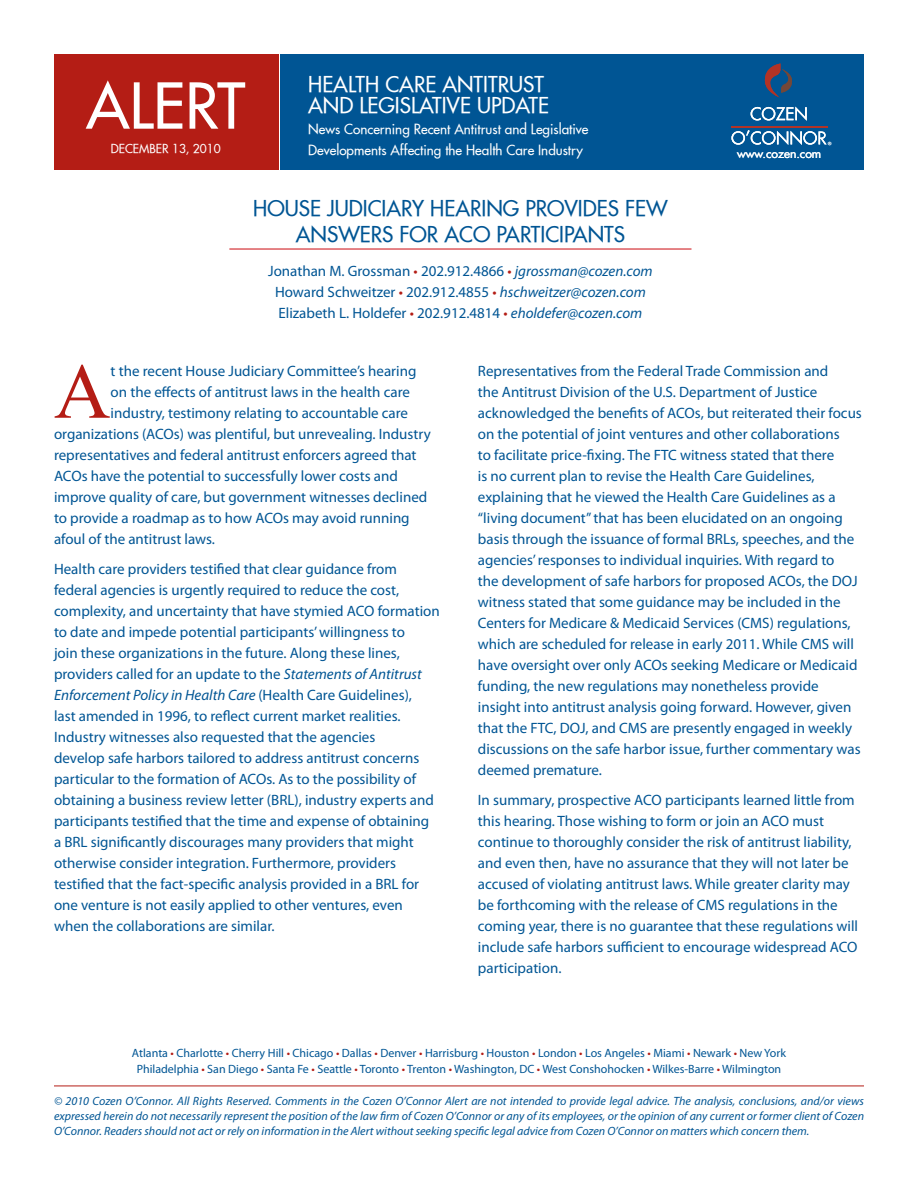
<style>
.page{position:relative;width:918px;height:1188px;background:#fff}
.page>*{position:absolute;margin:0;border:0;box-sizing:border-box;transform-origin:0 0}
.t1{font:78.45px "Times New Roman";color:#b41d15}
.t2{font:61.5px "Futura";color:#fff}
.t3{font:21px/25.5px "Futura";color:#005594}
.t4{font:21px/21px "Futura";color:#fff}
.t5{font:15px/21px "Myriad Pro";color:#005594}
.t6{font:13.5px/21px "Futura";color:#fff}
.t7{font:12.15px "Futura";color:#fff}
.t8{font:italic 12px/15px "Myriad Pro";color:#005594;text-align:justify}
.t9{font:12px/15.8px "Myriad Pro";color:#005594;text-align:center}
.t10{font:12px "Futura";color:#fff}
.t11{font:7.65px "Myriad";color:#fff}
.s1{color:#b41d15}
.s2{font-style:italic}
</style>
<div class="page">
<div style="left:281px;top:55px;width:583px;height:115px;background:#005594"></div>
<div style="left:54px;top:55px;width:224px;height:115px;background:#b41d15"></div>
<svg style="left:751px;top:107px;width:56px;height:14px"></svg>
<svg style="left:731px;top:130px;width:96px;height:15px"></svg>
<hr style="left:731px;top:126px;width:96px;height:1px;background:#b23326">
<svg style="left:764px;top:64px;width:28px;height:34px"></svg>
<hr style="left:229px;top:248px;width:463px;height:2px;background:#d1232a">
<hr style="left:54px;top:1086px;width:810px;height:1px;background:#b41d15">
<h2 class="t2" style="left:86px;top:66px;width:33px">ALERT</h2>
<p class="t10" style="left:111px;top:141px;width:111px">December 13, 2010</p>
<h3 class="t4" style="left:308px;top:74px;width:242px">Health care Antitrust and Legislative Update</h3>
<p class="t6" style="left:308px;top:119px;width:282px">News Concerning Recent Antitrust and Legislative<br>Developments Affecting the Health Care Industry</p>
<h3 class="t3" style="left:296px;top:196px;width:373px;text-indent:-43px">House Judiciary Hearing Provides Few<br>Answers for ACO</h3>
<h3 class="t3" style="left:497px;top:221px;width:130px">Participants</h3>
<p class="t5" style="left:268px;top:260px;width:386px;text-align:center">Jonathan M. Grossman <span class="s1">•</span> 202.912.4866 <span class="s1">•</span> <span class="s2">jgrossman@cozen.com<br></span>Howard Schweitzer <span class="s1">•</span> 202.912.4855 <span class="s1">•</span> <span class="s2">hschweitzer@cozen.com<br></span>Elizabeth L. Holdefer <span class="s1">•</span> 202.912.4814 <span class="s1">•</span> <span class="s2">eholdefer@cozen.com</span></p>
<p class="t11" style="left:828px;top:141px;width:5px">®</p>
<p class="t7" style="left:737px;top:146px;width:86px">www.cozen.com</p>
<h1 class="t1" style="left:54px;top:339px;width:58px">A</h1>
<p class="t5" style="left:111px;top:360px;width:307px">t the recent House Judiciary Committee’s hearing</p>
<p class="t5" style="left:111px;top:381px;width:301px">on the effects of antitrust laws in the health care</p>
<p class="t5" style="left:111px;top:402px;width:299px">industry, testimony relating to accountable care</p>
<p class="t5" style="left:54px;top:423px;width:378px">organizations (ACOs) was plentiful, but unrevealing. Industry</p>
<p class="t5" style="left:54px;top:444px;width:364px">representatives and federal antitrust enforcers agreed that</p>
<p class="t5" style="left:54px;top:465px;width:346px">ACOs have the potential to successfully lower costs and</p>
<p class="t5" style="left:54px;top:486px;width:375px">improve quality of care, but government witnesses declined</p>
<p class="t5" style="left:54px;top:507px;width:357px">to provide a roadmap as to how ACOs may avoid running</p>
<p class="t5" style="left:54px;top:528px;width:163px">afoul of the antitrust laws.</p>
<p class="t5" style="left:54px;top:559px;width:387px">Health care providers testified that clear guidance from federal agencies is urgently required to reduce the cost, complexity, and uncertainty that have stymied ACO formation to date and impede potential participants’ willingness to<br>join these organizations in the future. Along these lines, providers called for an update to the <span class="s2">Statements of Antitrust Enforcement Policy in Health Care</span> (Health Care Guidelines),<br>last amended in 1996, to reflect current market realities.<br>Industry witnesses also requested that the agencies<br>develop safe harbors tailored to address antitrust concerns particular to the formation of ACOs. As to the possibility of obtaining a business review letter (BRL), industry experts and participants testified that the time and expense of obtaining a BRL significantly discourages many providers that might otherwise consider integration. Furthermore, providers testified that the fact-specific analysis provided in a BRL for one venture is not easily applied to other ventures, even when the collaborations are similar.</p>
<p class="t5" style="left:478px;top:360px;width:386px">Representatives from the Federal Trade Commission and<br>the Antitrust Division of the U.S. Department of Justice acknowledged the benefits of ACOs, but reiterated their focus on the potential of joint ventures and other collaborations<br>to facilitate price-fixing. The FTC witness stated that there<br>is no current plan to revise the Health Care Guidelines, explaining that he viewed the Health Care Guidelines as a “living document” that has been elucidated on an ongoing basis through the issuance of formal BRLs, speeches, and the agencies’ responses to individual inquiries. With regard to<br>the development of safe harbors for proposed ACOs, the DOJ witness stated that some guidance may be included in the Centers for Medicare &amp; Medicaid Services (CMS) regulations, which are scheduled for release in early 2011. While CMS will have oversight over only ACOs seeking Medicare or Medicaid funding, the new regulations may nonetheless provide insight into antitrust analysis going forward. However, given that the FTC, DOJ, and CMS are presently engaged in weekly discussions on the safe harbor issue, further commentary was deemed premature.</p>
<p class="t5" style="left:478px;top:790px;width:382px">In summary, prospective ACO participants learned little from this hearing. Those wishing to form or join an ACO must continue to thoroughly consider the risk of antitrust liability, and even then, have no assurance that they will not later be accused of violating antitrust laws. While greater clarity may be forthcoming with the release of CMS regulations in the coming year, there is no guarantee that these regulations will include safe harbors sufficient to encourage widespread ACO participation.</p>
<p class="t9" style="left:132px;top:1045px;width:656px">Atlanta <span class="s1">•</span> Charlotte <span class="s1">•</span> Cherry Hill <span class="s1">•</span> Chicago <span class="s1">•</span> Dallas <span class="s1">•</span> Denver <span class="s1">•</span> Harrisburg <span class="s1">•</span> Houston <span class="s1">•</span> London <span class="s1">•</span> Los Angeles <span class="s1">•</span> Miami <span class="s1">•</span> Newark <span class="s1">•</span> New York<br>Philadelphia <span class="s1">•</span> San Diego <span class="s1">•</span> Santa Fe <span class="s1">•</span> Seattle <span class="s1">•</span> Toronto <span class="s1">•</span> Trenton <span class="s1">•</span> Washington, DC <span class="s1">•</span> West Conshohocken <span class="s1">•</span> Wilkes-Barre <span class="s1">•</span> Wilmington</p>
<p class="t8" style="left:54px;top:1094px;width:812px">© 2010 Cozen O’Connor. All Rights Reserved. Comments in the Cozen O’Connor Alert are not intended to provide legal advice. The analysis, conclusions, and/or views expressed herein do not necessarily represent the position of the law firm of Cozen O’Connor or any of its employees, or the opinion of any current or former client of Cozen O’Connor. Readers should not act or rely on information in the Alert without seeking specific legal advice from Cozen O’Connor on matters which concern them.</p>
</div>
